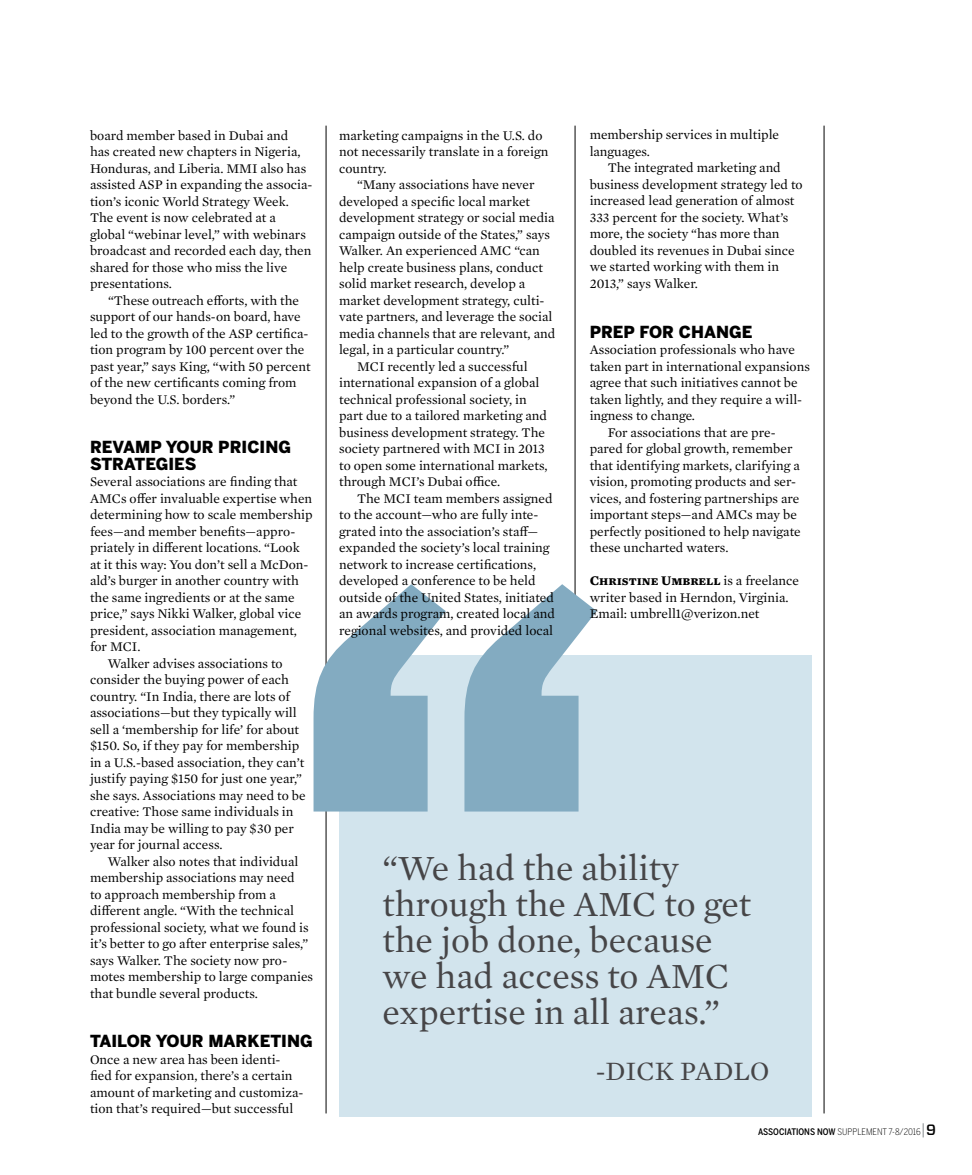
<style>
.page{position:relative;width:972px;height:1175px;background:#fff}
.page>*{position:absolute;margin:0;border:0;box-sizing:border-box;transform-origin:0 0}
.t1{font:900 626.4px "Forza";color:#83abc1}
.t2{font:36px/36px "Mercury Text G1";color:#464547}
.t3{font:27px "Mercury Text G1";color:#464547}
.t4{font:900 16.5px/16.5px "Benton Sans";color:#000}
.t5{font:13.5px/16.5px "Mercury Text G1";color:#000}
.t6{font:300 9px "Benton Sans Cond";color:#000}
.s1{font-weight:700}
.s2{font-weight:500}
.s3{font-family:"Forza";font-weight:500;font-size:15px;color:#a3a7a9}
.s4{font-family:"Forza";font-weight:500;font-size:15px}
</style>
<div class="page">
<hr style="left:824px;top:126px;width:1px;height:987px;background:#000">
<hr style="left:575px;top:126px;width:1px;height:506px;background:#000">
<hr style="left:326px;top:126px;width:1px;height:987px;background:#000">
<div style="left:339px;top:655px;width:472px;height:461px;background:#d2e4ed"></div>
<p class="t5" style="left:590px;top:126px;width:191px">membership services in multiple languages.</p>
<p class="t5" style="left:590px;top:159px;width:215px;text-indent:18px">The integrated marketing and business development strategy led to increased lead generation of almost<br>333 percent for the society. What’s more, the society “has more than doubled its revenues in Dubai since we started working with them in<br>2013,” says Walker.</p>
<p class="t4" style="left:590px;top:323px;width:164px">PREP FOR CHANGE</p>
<p class="t5" style="left:590px;top:341px;width:207px">Association professionals who have</p>
<p class="t5" style="left:590px;top:357px;width:222px">taken part in international expansions</p>
<p class="t5" style="left:590px;top:374px;width:209px">agree that such initiatives cannot be</p>
<p class="t5" style="left:590px;top:390px;width:214px">taken lightly, and they require a will-</p>
<p class="t5" style="left:590px;top:407px;width:107px">ingness to change.</p>
<p class="t5" style="left:608px;top:423px;width:170px">For associations that are pre-</p>
<p class="t5" style="left:590px;top:440px;width:204px">pared for global growth, remember</p>
<p class="t5" style="left:590px;top:456px;width:212px">that identifying markets, clarifying a</p>
<p class="t5" style="left:590px;top:473px;width:208px">vision, promoting products and ser-</p>
<p class="t5" style="left:590px;top:489px;width:211px">vices, and fostering partnerships are</p>
<p class="t5" style="left:590px;top:506px;width:209px">important steps—and AMCs may be</p>
<p class="t5" style="left:590px;top:522px;width:213px">perfectly positioned to help navigate</p>
<p class="t5" style="left:590px;top:539px;width:140px">these uncharted waters.</p>
<p class="t5" style="left:590px;top:572px;width:211px"><span class="s1">Christine Umbrell</span> is a freelance writer based in Herndon, Virginia.<br>Email: umbrell1@verizon.net</p>
<p class="t5" style="left:90px;top:126px;width:224px">board member based in Dubai and<br>has created new chapters in Nigeria, Honduras, and Liberia. MMI also has assisted ASP in expanding the associa&shy;tion’s iconic World Strategy Week.<br>The event is now celebrated at a global “webinar level,” with webinars broadcast and recorded each day, then shared for those who miss the live presentations.</p>
<p class="t5" style="left:90px;top:291px;width:222px;text-indent:18px">“These outreach efforts, with the support of our hands-on board, have led to the growth of the ASP certifica&shy;tion program by 100 percent over the past year,” says King, “with 50 percent of the new certificants coming from beyond the U.S. borders.”</p>
<p class="t4" style="left:90px;top:438px;width:203px">REVAMP YOUR PRICING<br>STRATEGIES</p>
<p class="t5" style="left:90px;top:473px;width:209px">Several associations are finding that</p>
<p class="t5" style="left:90px;top:489px;width:224px">AMCs offer invaluable expertise when</p>
<p class="t5" style="left:90px;top:506px;width:224px">determining how to scale membership</p>
<p class="t5" style="left:90px;top:522px;width:207px">fees—and member benefits—appro-</p>
<p class="t5" style="left:90px;top:539px;width:211px">priately in different locations. “Look</p>
<p class="t5" style="left:90px;top:555px;width:220px">at it this way: You don’t sell a McDon-</p>
<p class="t5" style="left:90px;top:572px;width:210px">ald’s burger in another country with</p>
<p class="t5" style="left:90px;top:588px;width:206px">the same ingredients or at the same</p>
<p class="t5" style="left:90px;top:605px;width:213px">price,” says Nikki Walker, global vice</p>
<p class="t5" style="left:90px;top:621px;width:209px">president, association management,</p>
<p class="t5" style="left:90px;top:638px;width:52px">for MCI.</p>
<p class="t5" style="left:108px;top:654px;width:176px">Walker advises associations to</p>
<p class="t5" style="left:90px;top:671px;width:201px">consider the buying power of each</p>
<p class="t5" style="left:90px;top:687px;width:202px">country. “In India, there are lots of</p>
<p class="t5" style="left:90px;top:704px;width:208px">associations—but they typically will</p>
<p class="t5" style="left:90px;top:720px;width:211px">sell a ‘membership for life’ for about</p>
<p class="t5" style="left:90px;top:737px;width:211px">$150. So, if they pay for membership</p>
<p class="t5" style="left:90px;top:753px;width:216px">in a U.S.-based association, they can’t</p>
<p class="t5" style="left:90px;top:770px;width:214px">justify paying $150 for just one year,”</p>
<p class="t5" style="left:90px;top:786px;width:217px">she says. Associations may need to be</p>
<p class="t5" style="left:90px;top:802px;width:205px">creative: Those same individuals in</p>
<p class="t5" style="left:90px;top:819px;width:205px">India may be willing to pay $30 per</p>
<p class="t5" style="left:90px;top:835px;width:134px">year for journal access.</p>
<p class="t5" style="left:108px;top:852px;width:192px">Walker also notes that individual</p>
<p class="t5" style="left:90px;top:868px;width:206px">membership associations may need</p>
<p class="t5" style="left:90px;top:885px;width:187px">to approach membership from a</p>
<p class="t5" style="left:90px;top:901px;width:205px">different angle. “With the technical</p>
<p class="t5" style="left:90px;top:918px;width:220px">professional society, what we found is</p>
<p class="t5" style="left:90px;top:934px;width:220px">it’s better to go after enterprise sales,”</p>
<p class="t5" style="left:90px;top:951px;width:199px">says Walker. The society now pro-</p>
<p class="t5" style="left:90px;top:967px;width:225px">motes membership to large companies</p>
<p class="t5" style="left:90px;top:984px;width:170px">that bundle several products.</p>
<p class="t4" style="left:90px;top:1032px;width:224px">TAILOR YOUR MARKETING</p>
<p class="t5" style="left:90px;top:1050px;width:215px">Once a new area has been identi&shy;fied for expansion, there’s a certain amount of marketing and customiza&shy;tion that’s required—but successful</p>
<p class="t5" style="left:339px;top:126px;width:211px">marketing campaigns in the U.S. do not necessarily translate in a foreign country.</p>
<p class="t5" style="left:357px;top:176px;width:179px">“Many associations have never</p>
<p class="t5" style="left:339px;top:192px;width:193px">developed a specific local market</p>
<p class="t5" style="left:339px;top:209px;width:217px">development strategy or social media</p>
<p class="t5" style="left:339px;top:225px;width:213px">campaign outside of the States,” says</p>
<p class="t5" style="left:339px;top:242px;width:202px">Walker. An experienced AMC “can</p>
<p class="t5" style="left:339px;top:258px;width:206px">help create business plans, conduct</p>
<p class="t5" style="left:339px;top:275px;width:188px">solid market research, develop a</p>
<p class="t5" style="left:339px;top:291px;width:207px">market development strategy, culti-</p>
<p class="t5" style="left:339px;top:308px;width:215px">vate partners, and leverage the social</p>
<p class="t5" style="left:339px;top:324px;width:218px">media channels that are relevant, and</p>
<p class="t5" style="left:339px;top:341px;width:172px">legal, in a particular country.”</p>
<p class="t5" style="left:357px;top:357px;width:172px">MCI recently led a successful</p>
<p class="t5" style="left:339px;top:374px;width:202px">international expansion of a global</p>
<p class="t5" style="left:339px;top:390px;width:189px">technical professional society, in</p>
<p class="t5" style="left:339px;top:407px;width:210px">part due to a tailored marketing and</p>
<p class="t5" style="left:339px;top:423px;width:207px">business development strategy. The</p>
<p class="t5" style="left:339px;top:440px;width:207px">society partnered with MCI in 2013</p>
<p class="t5" style="left:339px;top:456px;width:210px">to open some international markets,</p>
<p class="t5" style="left:339px;top:472px;width:163px">through MCI’s Dubai office.</p>
<p class="t5" style="left:357px;top:489px;width:197px">The MCI team members assigned</p>
<p class="t5" style="left:339px;top:505px;width:201px">to the account—who are fully inte-</p>
<p class="t5" style="left:339px;top:522px;width:201px">grated into the association’s staff—</p>
<p class="t5" style="left:339px;top:538px;width:212px">expanded the society’s local training</p>
<p class="t5" style="left:339px;top:555px;width:199px">network to increase certifications,</p>
<p class="t5" style="left:339px;top:571px;width:198px">developed a conference to be held</p>
<p class="t5" style="left:339px;top:588px;width:216px">outside of the United States, initiated</p>
<p class="t5" style="left:339px;top:604px;width:217px">an awards program, created local and</p>
<p class="t5" style="left:339px;top:621px;width:216px">regional websites, and provided local</p>
<h1 class="t1" style="left:292px;top:390px;width:318px">“</h1>
<h2 class="t2" style="left:383px;top:848px;width:370px">“We had the ability through the AMC to get the job done, because we had access to AMC expertise in all areas.”</h2>
<h3 class="t3" style="left:596px;top:1052px;width:175px">-DICK PADLO</h3>
<p class="t6" style="left:758px;top:1126px;width:179px"><span class="s2">ASSOCIATIONS NOW</span> SUPPLEMENT 7-8/2016<span class="s3">|</span><span class="s4">9</span></p>
</div>
